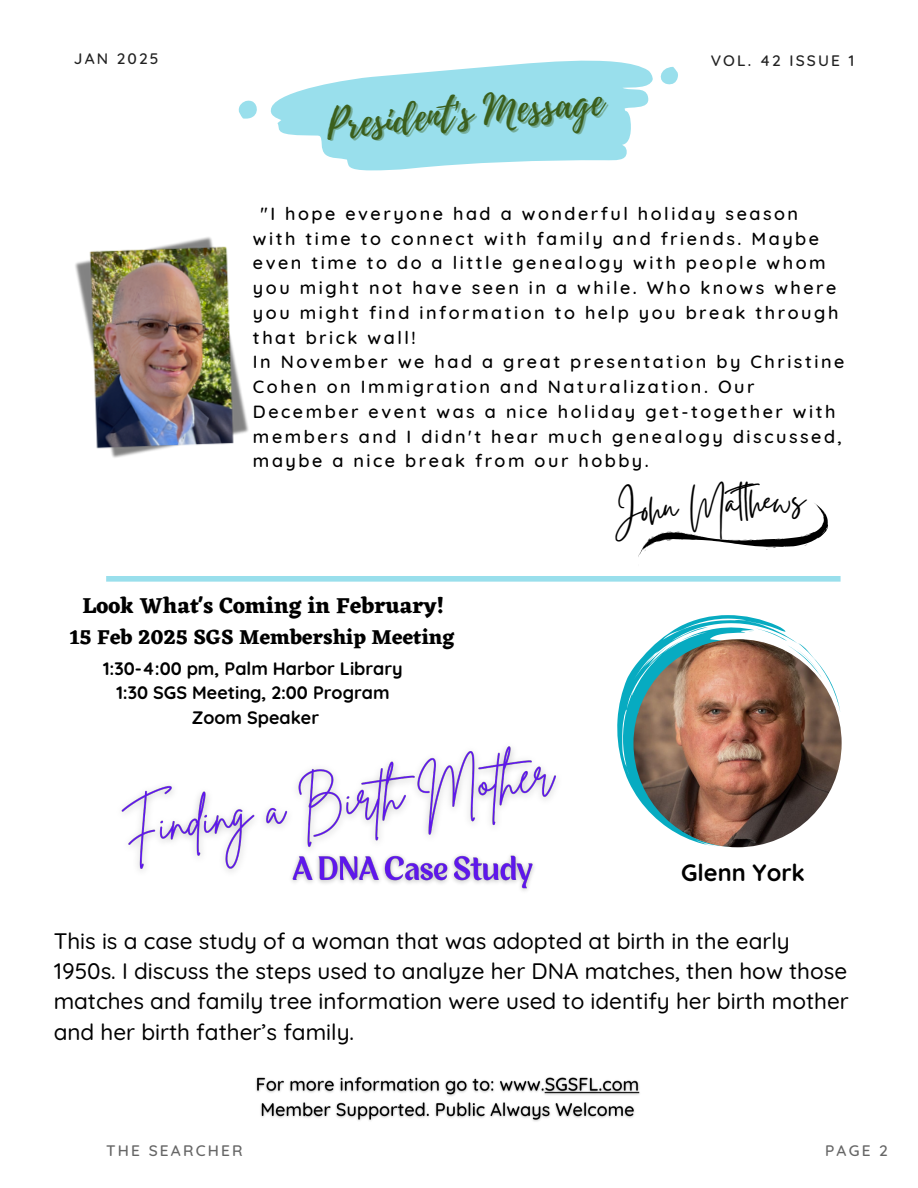
<style>
.page{position:relative;width:918px;height:1188px;background:#fff}
.page>*{position:absolute;margin:0;border:0;box-sizing:border-box;transform-origin:0 0}
.t1{font:46.65px "Gistesy";color:#000}
.t2{font:40.5px "Playlist Script";color:#3b5f1c}
.t3{font:700 23.55px "Quicksand";color:#000}
.t4{font:500 22.5px/30.3px "Quicksand";color:#000}
.t5{font:700 22.5px "Eczar";color:#000}
.t6{font:700 21px "Eczar";color:#000}
.t7{font:500 18px/24.8px "Quicksand";letter-spacing:.14em;color:#000}
.t8{font:700 18px/24.8px "Quicksand";color:#000;text-align:center}
.t9{font:500 15.45px "Quicksand";letter-spacing:.14em;color:#222}
.t10{font:500 15.45px "Quicksand";letter-spacing:.14em;color:#666}
</style>
<div class="page">
<div style="left:106px;top:576px;width:735px;height:6px;background:#99dfec"></div>
<svg style="left:638px;top:503px;width:190px;height:54px"></svg>
<img style="left:75px;top:237px;width:174px;height:221px">
<svg style="left:270px;top:60px;width:383px;height:111px;fill:#99dfec"></svg>
<svg style="left:238px;top:100px;width:19px;height:19px"></svg>
<svg style="left:660px;top:66px;width:18px;height:19px"></svg>
<img style="left:256px;top:1077px;width:384px;height:45px">
<img style="left:121px;top:746px;width:435px;height:126px">
<img style="left:283px;top:849px;width:260px;height:42px">
<svg style="left:617px;top:615px;width:224px;height:232px"></svg>
<img style="left:633px;top:639px;width:209px;height:208px;border-radius:50%">
<p class="t9" style="left:74px;top:49px;width:86px">JAN 2025</p>
<h2 class="t9" style="left:711px;top:50px;width:145px">VOL. 42 ISSUE 1</h2>
<p class="t2" style="left:324px;top:96px;width:279px;rotate:-5deg">President's Message</p>
<p class="t7" style="left:253px;top:201px;width:593px;text-indent:8px">"I hope everyone had a wonderful holiday season with time to connect with family and friends. Maybe even time to do a little genealogy with people whom you might not have seen in a while. Who knows where you might find information to help you break through that brick wall!<br>In November we had a great presentation by Christine Cohen on Immigration and Naturalization. Our December event was a nice holiday get-together with members and I didn't hear much genealogy discussed, maybe a nice break from our hobby.</p>
<p class="t5" style="left:83px;top:592px;width:363px">Look What's Coming in February!</p>
<h6 class="t6" style="left:70px;top:624px;width:386px">15 Feb 2025 SGS Membership Meeting</h6>
<h4 class="t8" style="left:103px;top:655px;width:301px">1:30-4:00 pm, Palm Harbor Library<br>1:30 SGS Meeting, 2:00 Program<br>Zoom Speaker</h4>
<p class="t1" style="left:616px;top:478px;width:189px;rotate:-4deg">John Mathews</p>
<p class="t3" style="left:681px;top:857px;width:125px">Glenn York</p>
<p class="t4" style="left:54px;top:925px;width:797px">This is a case study of a woman that was adopted at birth in the early 1950s. I discuss the steps used to analyze her DNA matches, then how those matches and family tree information were used to identify her birth mother and her birth father’s family.</p>
<h1 class="t10" style="left:106px;top:1141px;width:138px">THE SEARCHER</h1>
<p class="t10" style="left:825px;top:1141px;width:64px">PAGE 2</p>
</div>
